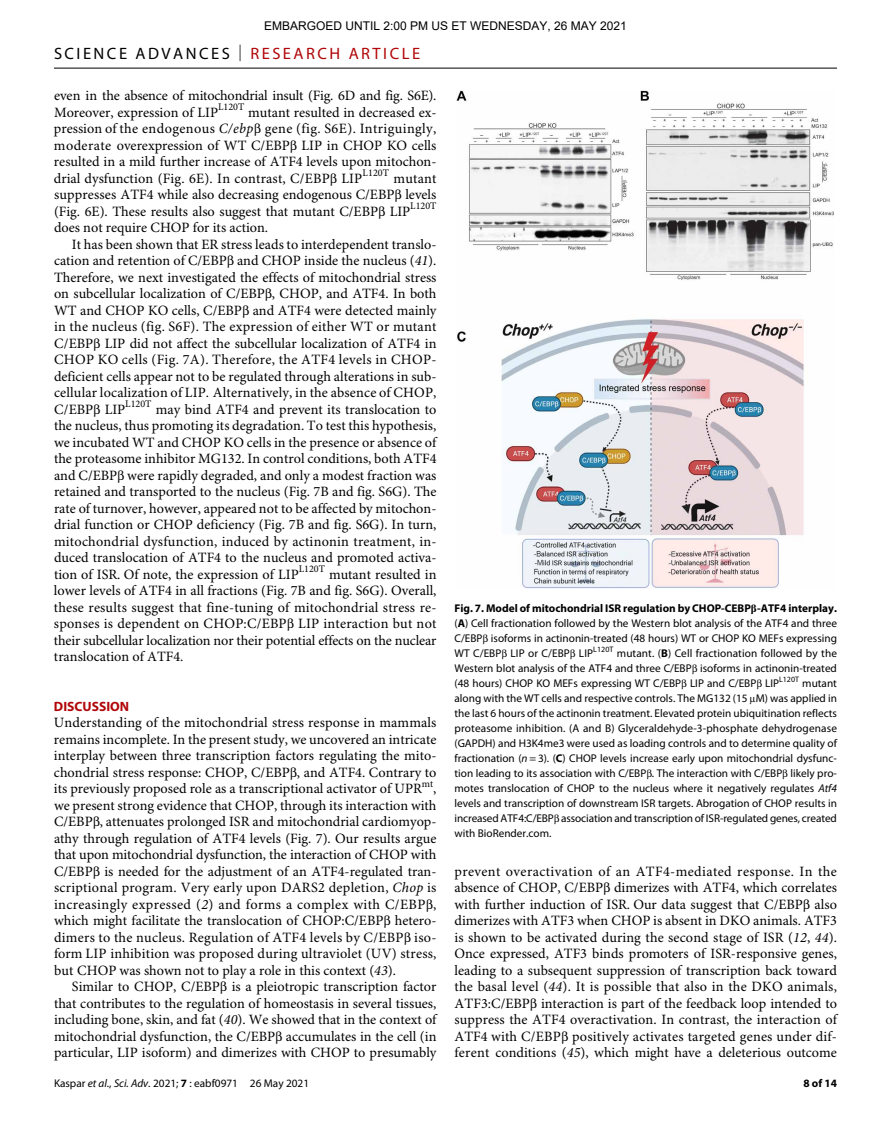
<style>
.page{position:relative;width:891px;height:1134px;background:#fff}
.page>*{position:absolute;margin:0;border:0;box-sizing:border-box;transform-origin:0 0}
.t1{font:16.5px "Myriad Pro";letter-spacing:.15em;color:#000}
.t2{font:14.25px/16.5px "Minion Pro";color:#000;text-align:justify}
.t3{font:700 13.5px "Myriad Pro";color:#b10508}
.t4{font:12px "Arial";color:#000}
.t5{font:11.25px/15px "Myriad Pro";color:#000;text-align:justify}
.t6{font:700 11.25px "Myriad Pro";color:#000}
.s1{font-weight:300}
.s2{color:#b10508}
.s3{font-style:italic}
.s4{font-weight:700}
</style>
<div class="page">
<hr style="left:54px;top:68px;width:783px;height:1px;background:#000">
<img style="left:457px;top:90px;width:377px;height:498px">
<p class="t4" style="left:264px;top:17px;width:364px">EMBARGOED UNTIL 2:00 PM US ET WEDNESDAY, 26 MAY 2021</p>
<p class="t1" style="left:54px;top:40px;width:368px">SCIENCE ADVANCES <span class="s1">|</span> <span class="s2">RESEARCH ARTICLE</span></p>
<p class="t2" style="left:54px;top:89px;width:384px">even in the absence of mitochondrial insult (Fig. 6D and fig. S6E).<br>Moreover, expression of LIP<sup>L120T</sup> mutant resulted in decreased ex&shy;pression of the endogenous <span class="s3">C/ebp</span> gene (fig. S6E). Intriguingly, moderate overexpression of WT C/EBP LIP in CHOP KO cells resulted in a mild further increase of ATF4 levels upon mitochon&shy;drial dysfunction (Fig. 6E). In contrast, C/EBP LIP<sup>L120T</sup> mutant suppresses ATF4 while also decreasing endogenous C/EBP levels (Fig. 6E). These results also suggest that mutant C/EBP LIP<sup>L120T </sup>does not require CHOP for its action.</p>
<p class="t2" style="left:54px;top:237px;width:384px;text-indent:18px">It has been shown that ER stress leads to interdependent translo&shy;cation and retention of C/EBP and CHOP inside the nucleus (<span class="s3">41</span>).<br>Therefore, we next investigated the effects of mitochondrial stress on subcellular localization of C/EBP , CHOP, and ATF4. In both WT and CHOP KO cells, C/EBP and ATF4 were detected mainly in the nucleus (fig. S6F). The expression of either WT or mutant C/EBP LIP did not affect the subcellular localization of ATF4 in CHOP KO cells (Fig. 7A). Therefore, the ATF4 levels in CHOP&shy;deficient cells appear not to be regulated through alterations in sub&shy;cellular localization of LIP. Alternatively, in the absence of CHOP, C/EBP LIP<sup>L120T</sup> may bind ATF4 and prevent its translocation to the nucleus, thus promoting its degradation. To test this hypothesis, we incubated WT and CHOP KO cells in the presence or absence of the proteasome inhibitor MG132. In control conditions, both ATF4 and C/EBP were rapidly degraded, and only a modest fraction was retained and transported to the nucleus (Fig. 7B and fig. S6G). The rate of turnover, however, appeared not to be affected by mitochon&shy;drial function or CHOP deficiency (Fig. 7B and fig. S6G). In turn, mitochondrial dysfunction, induced by actinonin treatment, in&shy;duced translocation of ATF4 to the nucleus and promoted activa&shy;tion of ISR. Of note, the expression of LIP<sup>L120T</sup> mutant resulted in lower levels of ATF4 in all fractions (Fig. 7B and fig. S6G). Overall, these results suggest that fine-tuning of mitochondrial stress re&shy;sponses is dependent on CHOP:C/EBP LIP interaction but not their subcellular localization nor their potential effects on the nuclear translocation of ATF4.</p>
<p class="t3" style="left:54px;top:695px;width:77px">DISCUSSION</p>
<p class="t2" style="left:54px;top:716px;width:384px">Understanding of the mitochondrial stress response in mammals remains incomplete. In the present study, we uncovered an intricate interplay between three transcription factors regulating the mito&shy;chondrial stress response: CHOP, C/EBP , and ATF4. Contrary to its previously proposed role as a transcriptional activator of UPR<sup>mt</sup>, we present strong evidence that CHOP, through its interaction with C/EBP , attenuates prolonged ISR and mitochondrial cardiomyop&shy;athy through regulation of ATF4 levels (Fig. 7). Our results argue that upon mitochondrial dysfunction, the interaction of CHOP with C/EBP is needed for the adjustment of an ATF4-regulated tran&shy;scriptional program. Very early upon DARS2 depletion, <span class="s3">Chop</span> is increasingly expressed (<span class="s3">2</span>) and forms a complex with C/EBP , which might facilitate the translocation of CHOP:C/EBP hetero&shy;dimers to the nucleus. Regulation of ATF4 levels by C/EBP iso&shy;form LIP inhibition was proposed during ultraviolet (UV) stress, but CHOP was shown not to play a role in this context (<span class="s3">43</span>).</p>
<p class="t2" style="left:54px;top:980px;width:384px;text-indent:18px">Similar to CHOP, C/EBP is a pleiotropic transcription factor that contributes to the regulation of homeostasis in several tissues, including bone, skin, and fat (<span class="s3">40</span>). We showed that in the context of mitochondrial dysfunction, the C/EBP accumulates in the cell (in particular, LIP isoform) and dimerizes with CHOP to presumably</p>
<p class="t5" style="left:54px;top:1076px;width:257px">Kaspar <span class="s3">et al</span>., <span class="s3">Sci. Adv.</span> 2021; <span class="s4">7</span> : eabf0971 26 May 2021</p>
<p class="t5" style="left:454px;top:601px;width:384px"><span class="s4">Fig. 7. Model of mitochondrial ISR regulation by CHOP-CEBP -ATF4 interplay. </span>(<span class="s4">A</span>) Cell fractionation followed by the Western blot analysis of the ATF4 and three C/EBP isoforms in actinonin-treated (48 hours) WT or CHOP KO MEFs expressing WT C/EBP LIP or C/EBP LIP<sup>L120T</sup> mutant. (<span class="s4">B</span>) Cell fractionation followed by the Western blot analysis of the ATF4 and three C/EBP isoforms in actinonin-treated (48 hours) CHOP KO MEFs expressing WT C/EBP LIP and C/EBP LIP<sup>L120T</sup> mutant along with the WT cells and respective controls. The MG132 (15 M) was applied in the last 6 hours of the actinonin treatment. Elevated protein ubiquitination reflects proteasome inhibition. (A and B) Glyceraldehyde-3-phosphate dehydrogenase (GAPDH) and H3K4me3 were used as loading controls and to determine quality of fractionation (<span class="s3">n</span> = 3). (<span class="s4">C</span>) CHOP levels increase early upon mitochondrial dysfunc&shy;tion leading to its association with C/EBP . The interaction with C/EBP likely pro&shy;motes translocation of CHOP to the nucleus where it negatively regulates <span class="s3">Atf4 </span>levels and transcription of downstream ISR targets. Abrogation of CHOP results in increased ATF4:C/EBP association and transcription of ISR-regulated genes, created with BioRender.com.</p>
<p class="t2" style="left:454px;top:864px;width:384px">prevent overactivation of an ATF4-mediated response. In the absence of CHOP, C/EBP dimerizes with ATF4, which correlates with further induction of ISR. Our data suggest that C/EBP also dimerizes with ATF3 when CHOP is absent in DKO animals. ATF3 is shown to be activated during the second stage of ISR (<span class="s3">12</span>, <span class="s3">44</span>).<br>Once expressed, ATF3 binds promoters of ISR-responsive genes, leading to a subsequent suppression of transcription back toward the basal level (<span class="s3">44</span>). It is possible that also in the DKO animals, ATF3:C/EBP interaction is part of the feedback loop intended to suppress the ATF4 overactivation. In contrast, the interaction of ATF4 with C/EBP positively activates targeted genes under dif&shy;ferent conditions (<span class="s3">45</span>), which might have a deleterious outcome</p>
<p class="t6" style="left:803px;top:1074px;width:35px">8 of 14</p>
</div>
